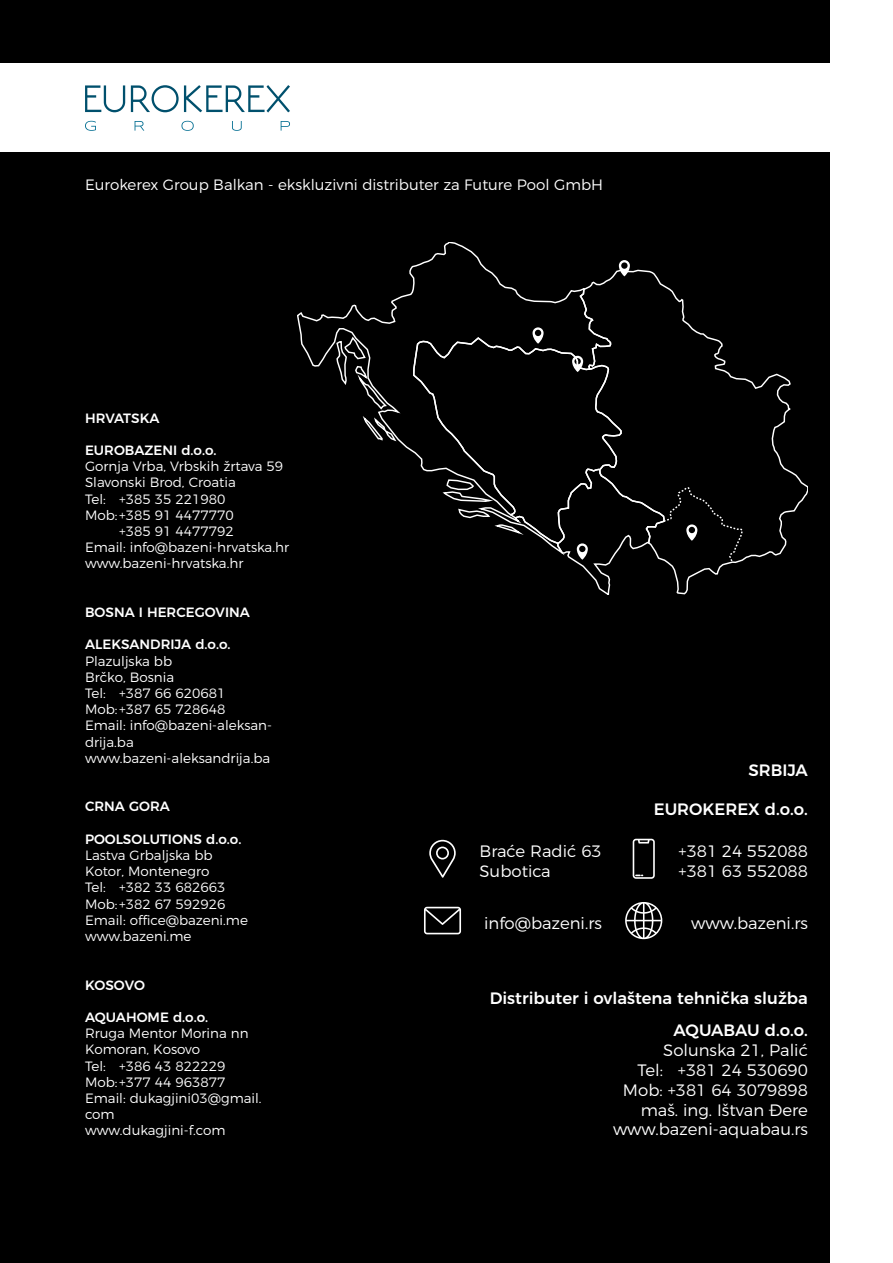
<style>
.page{position:relative;width:893px;height:1263px;background:#fff}
.page>*{position:absolute;margin:0;border:0;box-sizing:border-box;transform-origin:0 0}
.t1{font:300 16.5px/19.8px "Montserrat";color:#fff}
.t2{font:500 16.5px/32.5px "Montserrat";color:#fff;text-align:right}
.t3{font:300 15px "Montserrat";color:#fff}
.t4{font:300 13.5px/16.2px "Montserrat";color:#fff}
.t5{font:500 13.5px "Montserrat";color:#fff}
</style>
<div class="page">
<div style="left:0;top:0;width:829px;height:1263px;background:#000"></div>
<svg style="left:298px;top:242px;width:281px;height:210px"></svg>
<svg style="left:579px;top:269px;width:229px;height:292px"></svg>
<svg style="left:619px;top:260px;width:11px;height:16px"></svg>
<svg style="left:412px;top:327px;width:331px;height:267px"></svg>
<div style="left:0;top:64px;width:893px;height:88px;background:#fff"></div>
<svg style="left:85px;top:85px;width:205px;height:28px"></svg>
<svg style="left:85px;top:121px;width:205px;height:10px"></svg>
<svg style="left:633px;top:839px;width:22px;height:40px"></svg>
<svg style="left:429px;top:840px;width:27px;height:38px"></svg>
<svg style="left:424px;top:907px;width:37px;height:27px"></svg>
<svg style="left:625px;top:902px;width:37px;height:37px"></svg>
<p class="t3" style="left:85px;top:173px;width:519px">Eurokerex Group Balkan - ekskluzivni distributer za Future Pool GmbH</p>
<p class="t5" style="left:85px;top:407px;width:76px">HRVATSKA</p>
<p class="t5" style="left:85px;top:439px;width:133px">EUROBAZENI d.o.o.</p>
<p class="t4" style="left:85px;top:457px;width:200px">Gornja Vrba, Vrbskih žrtava 59</p>
<p class="t4" style="left:85px;top:473px;width:152px">Slavonski Brod, Croatia</p>
<p class="t4" style="left:85px;top:489px;width:142px">Tel: +385 35 221980</p>
<p class="t4" style="left:85px;top:506px;width:150px">Mob:+385 91 4477770</p>
<p class="t4" style="left:119px;top:522px;width:116px">+385 91 4477792</p>
<p class="t4" style="left:85px;top:538px;width:206px">Email: info@bazeni-hrvatska.hr</p>
<p class="t4" style="left:85px;top:554px;width:160px">www.bazeni-hrvatska.hr</p>
<p class="t5" style="left:85px;top:601px;width:166px">BOSNA I HERCEGOVINA</p>
<p class="t5" style="left:85px;top:634px;width:147px">ALEKSANDRIJA d.o.o.</p>
<p class="t4" style="left:85px;top:651px;width:188px">Plazuljska bb<br>Brčko, Bosnia<br>Tel: +387 66 620681<br>Mob:+387 65 728648<br>Email: info@bazeni-aleksan&shy;drija.ba www.bazeni-aleksandrija.ba</p>
<p class="t5" style="left:85px;top:796px;width:86px">CRNA GORA</p>
<p class="t5" style="left:85px;top:828px;width:158px">POOLSOLUTIONS d.o.o.</p>
<p class="t4" style="left:85px;top:846px;width:164px">Lastva Grbaljska bb<br>Kotor, Montenegro<br>Tel: +382 33 682663<br>Mob:+382 67 592926<br>Email: office@bazeni.me www.bazeni.me</p>
<p class="t5" style="left:85px;top:974px;width:62px">KOSOVO</p>
<p class="t5" style="left:85px;top:1006px;width:125px">AQUAHOME d.o.o.</p>
<p class="t4" style="left:85px;top:1024px;width:178px">Rruga Mentor Morina nn<br>Komoran, Kosovo<br>Tel: +386 43 822229<br>Mob:+377 44 963877<br>Email: dukagjini03@gmail. com<br>www.dukagjini-f.com</p>
<p class="t2" style="left:748px;top:752px;width:61px">SRBIJA</p>
<p class="t2" style="left:654px;top:792px;width:156px">EUROKEREX d.o.o.</p>
<p class="t1" style="left:480px;top:840px;width:124px">Braće Radić 63<br>Subotica</p>
<p class="t1" style="left:484px;top:911px;width:119px">info@bazeni.rs</p>
<p class="t1" style="left:691px;top:911px;width:118px">www.bazeni.rs</p>
<p class="t1" style="left:679px;top:840px;width:131px">+381 24 552088 +381 63 552088</p>
<p class="t2" style="left:490px;top:980px;width:320px">Distributer i ovlaštena tehnička služba<br>AQUABAU d.o.o.</p>
<p class="t1" style="left:613px;top:1039px;width:196px;text-align:right">Solunska 21, Palić<br>Tel: +381 24 530690<br>Mob: +381 64 3079898 maš. ing. Ištvan Đere www.bazeni-aquabau.rs</p>
</div>
